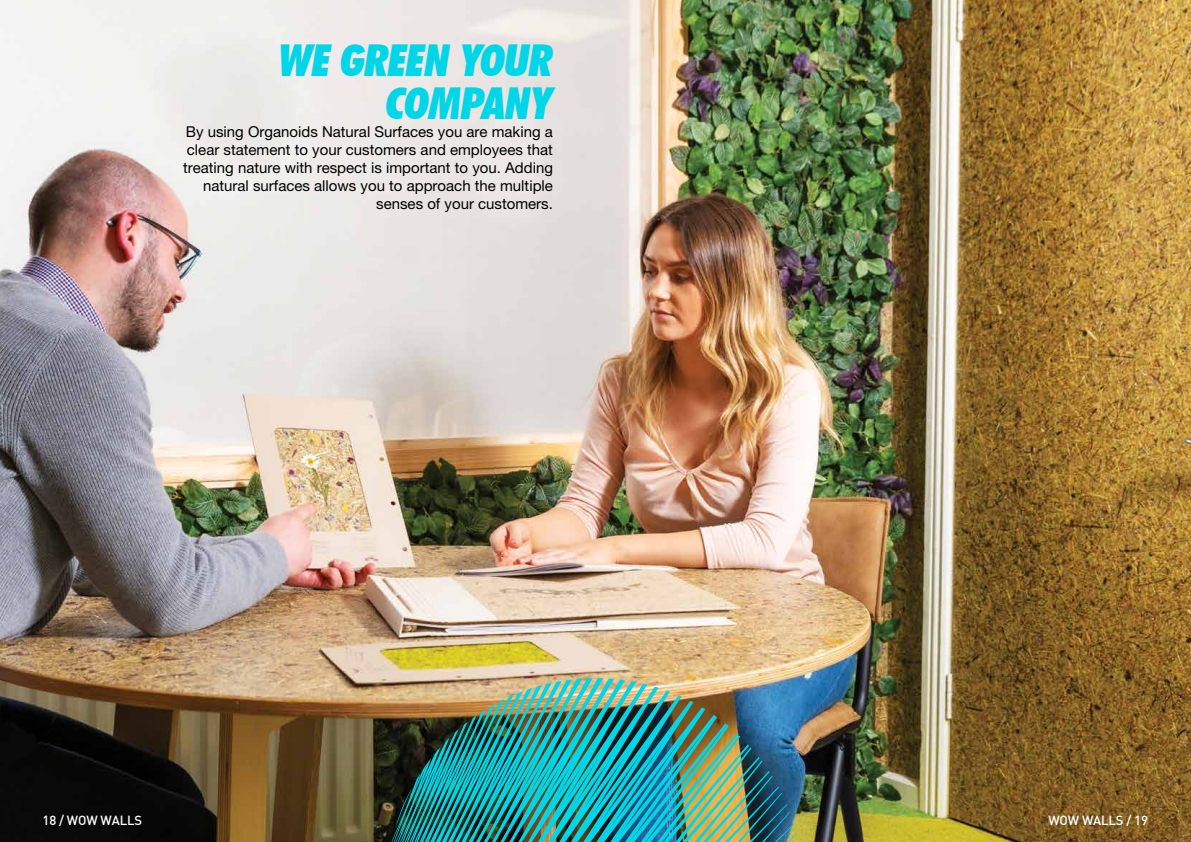
<style>
.page{position:relative;width:1191px;height:842px;background:#fff}
.page>*{position:absolute;margin:0;border:0;box-sizing:border-box;transform-origin:0 0}
.t1{font:italic 900 condensed 44px/43px "Futura BT";letter-spacing:-.01em;color:#00d6e8;text-align:right}
.t2{font:15px/18px "Helvetica Neue LT Pro";color:#000;text-align:right}
.t3{font:500 13px "DIN";letter-spacing:-.01em;color:#fff}
</style>
<div class="page">
<img style="left:0;top:0;width:1191px;height:842px">
<img style="left:387px;top:678px;width:410px;height:164px">
<h1 class="t1" style="left:279px;top:38px;width:275px">WE GREEN YOUR<br>COMPANY</h1>
<p class="t2" style="left:183px;top:122px;width:371px">By using Organoids Natural Surfaces you are making a clear statement to your customers and employees that treating nature with respect is important to you. Adding natural surfaces allows you to approach the multiple senses of your customers.</p>
<p class="t3" style="left:43px;top:812px;width:101px">18 / WOW WALLS</p>
<p class="t3" style="left:1048px;top:812px;width:101px">WOW WALLS / 19</p>
</div>
